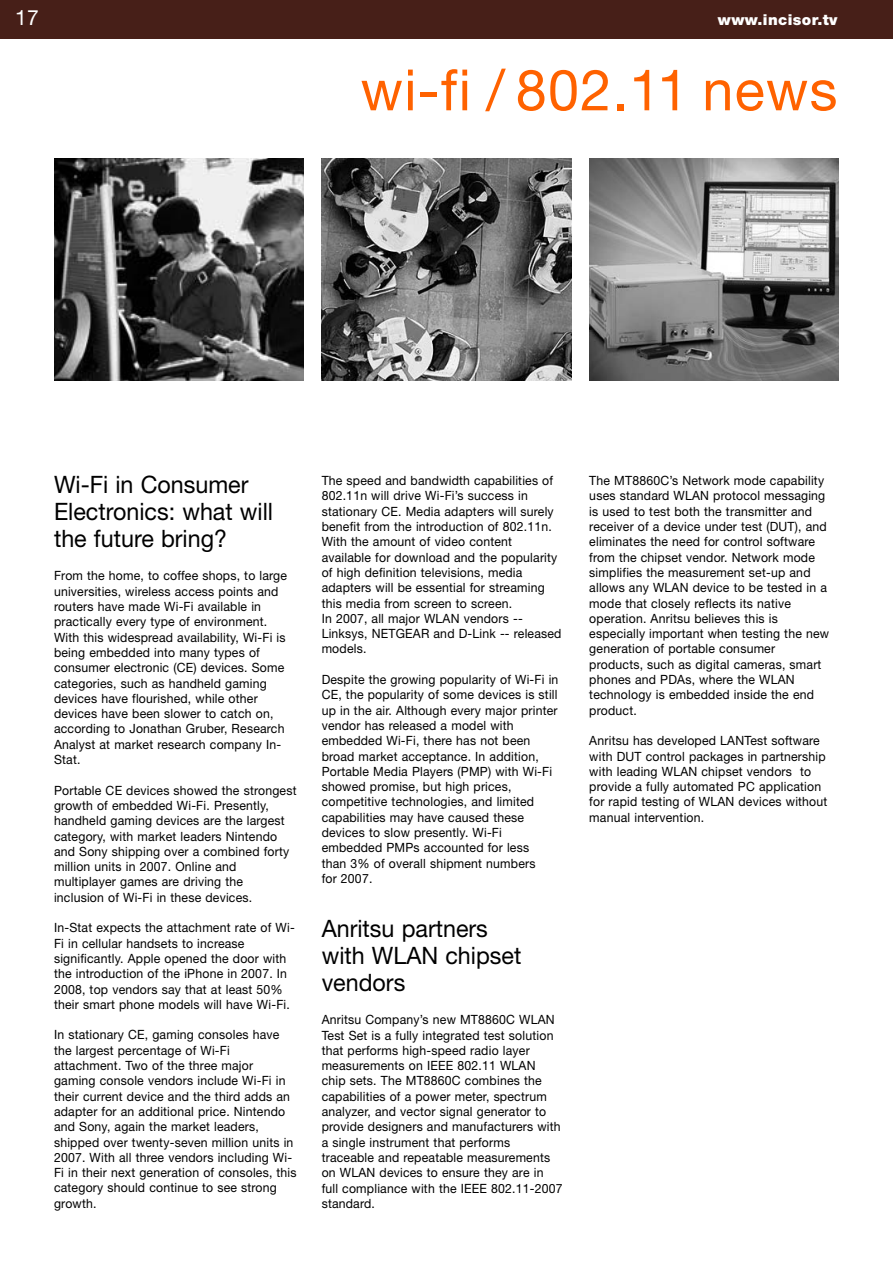
<style>
.page{position:relative;width:893px;height:1263px;background:#fff}
.page>*{position:absolute;margin:0;border:0;box-sizing:border-box;transform-origin:0 0}
.t1{font:57px "Helvetica Neue";letter-spacing:.02em;color:#ff6200}
.t2{font:24px/27px "Helvetica Neue";color:#000}
.t3{font:21px "Helvetica Neue";color:#fff}
.t4{font:900 15px "Helvetica Neue";letter-spacing:.025em;color:#fff}
.t5{font:12.75px/15.3px "Helvetica Neue";letter-spacing:.015em;color:#000;scale:.96 1}
</style>
<div class="page">
<div style="left:0;top:0;width:892px;height:38px;background:#471f18"></div>
<img style="left:322px;top:158px;width:249px;height:223px">
<img style="left:589px;top:158px;width:249px;height:223px">
<img style="left:54px;top:158px;width:250px;height:222px">
<h3 class="t3" style="left:15px;top:10px;width:25px">17</h3>
<p class="t4" style="left:718px;top:15px;width:121px">www.incisor.tv</p>
<h1 class="t1" style="left:360px;top:70px;width:478px">wi-fi / 802.11 news</h1>
<h2 class="t2" style="left:54px;top:473px;width:220px">Wi-Fi in Consumer<br>Electronics: what will the future bring?</h2>
<p class="t5" style="left:54px;top:570px;width:244px">From the home, to coffee shops, to large universities, wireless access points and routers have made Wi-Fi available in practically every type of environment.<br>With this widespread availability, Wi-Fi is being embedded into many types of consumer electronic (CE) devices. Some categories, such as handheld gaming devices have flourished, while other devices have been slower to catch on, according to Jonathan Gruber, Research Analyst at market research company In-Stat.</p>
<p class="t5" style="left:54px;top:784px;width:254px">Portable CE devices showed the strongest growth of embedded Wi-Fi. Presently, handheld gaming devices are the largest category, with market leaders Nintendo and Sony shipping over a combined forty million units in 2007. Online and multiplayer games are driving the<br>inclusion of Wi-Fi in these devices.</p>
<p class="t5" style="left:54px;top:921px;width:252px">In-Stat expects the attachment rate of Wi-Fi in cellular handsets to increase significantly. Apple opened the door with the introduction of the iPhone in 2007. In 2008, top vendors say that at least 50% their smart phone models will have Wi-Fi.</p>
<p class="t5" style="left:54px;top:1029px;width:254px">In stationary CE, gaming consoles have the largest percentage of Wi-Fi attachment. Two of the three major gaming console vendors include Wi-Fi in their current device and the third adds an adapter for an additional price. Nintendo and Sony, again the market leaders, shipped over twenty-seven million units in 2007. With all three vendors including Wi-Fi in their next generation of consoles, this category should continue to see strong growth.</p>
<p class="t5" style="left:322px;top:474px;width:251px">The speed and bandwidth capabilities of 802.11n will drive Wi-Fi’s success in stationary CE. Media adapters will surely benefit from the introduction of 802.11n.<br>With the amount of video content available for download and the popularity of high definition televisions, media adapters will be essential for streaming this media from screen to screen.<br>In 2007, all major WLAN vendors -- Linksys, NETGEAR and D-Link -- released models.</p>
<p class="t5" style="left:322px;top:673px;width:248px">Despite the growing popularity of Wi-Fi in CE, the popularity of some devices is still up in the air. Although every major printer vendor has released a model with embedded Wi-Fi, there has not been broad market acceptance. In addition, Portable Media Players (PMP) with Wi-Fi showed promise, but high prices, competitive technologies, and limited capabilities may have caused these devices to slow presently. Wi-Fi embedded PMPs accounted for less<br>than 3% of overall shipment numbers<br>for 2007.</p>
<h2 class="t2" style="left:322px;top:917px;width:201px">Anritsu partners with WLAN chipset vendors</h2>
<p class="t5" style="left:322px;top:1013px;width:252px">Anritsu Company’s new MT8860C WLAN Test Set is a fully integrated test solution that performs high-speed radio layer measurements on IEEE 802.11 WLAN chip sets. The MT8860C combines the capabilities of a power meter, spectrum analyzer, and vector signal generator to provide designers and manufacturers with a single instrument that performs traceable and repeatable measurements on WLAN devices to ensure they are in full compliance with the IEEE 802.11-2007 standard.</p>
<p class="t5" style="left:589px;top:474px;width:251px">The MT8860C’s Network mode capability uses standard WLAN protocol messaging is used to test both the transmitter and receiver of a device under test (DUT), and eliminates the need for control software from the chipset vendor. Network mode simplifies the measurement set-up and allows any WLAN device to be tested in a mode that closely reflects its native operation. Anritsu believes this is especially important when testing the new generation of portable consumer products, such as digital cameras, smart phones and PDAs, where the WLAN technology is embedded inside the end product.</p>
<p class="t5" style="left:589px;top:734px;width:249px">Anritsu has developed LANTest software with DUT control packages in partnership with leading WLAN chipset vendors to provide a fully automated PC application for rapid testing of WLAN devices without manual intervention.</p>
</div>
